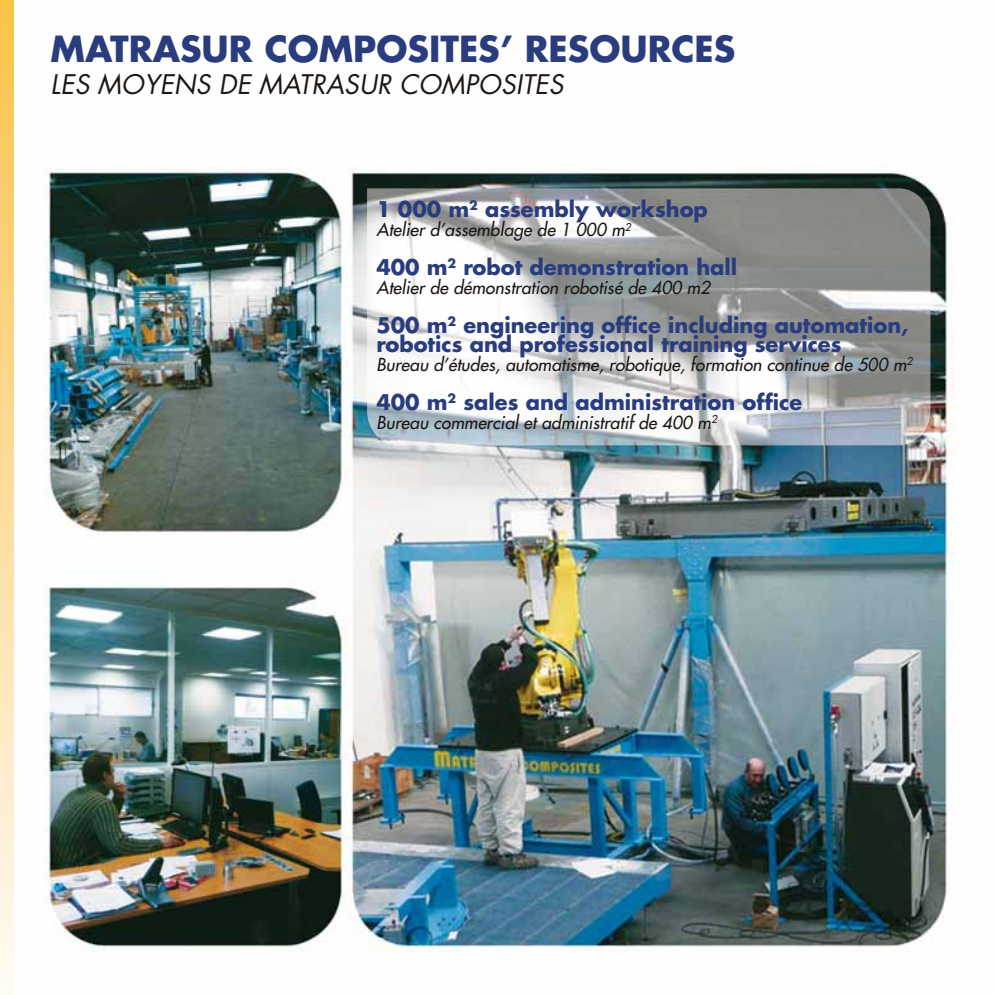
<style>
.page{position:relative;width:995px;height:995px;background:#fff}
.page>*{position:absolute;margin:0;border:0;box-sizing:border-box;transform-origin:0 0}
.t1{font:700 35px "Futura";color:#293c7e}
.t2{font:italic 26.25px "Futura";letter-spacing:.005em;color:#1d1714}
.t3{font:700 21px/19.2px "Futura";color:#293c7e}
.t4{font:italic 17.5px "Futura";letter-spacing:.005em;color:#1d1714}
</style>
<div class="page">
<img style="left:13px;top:0;width:941px;height:993px">
<img style="left:367px;top:188px;width:563px;height:257px">
<svg style="left:0;top:0;width:13px;height:993px;background:#fcdd9e"></svg>
<h1 class="t1" style="left:51px;top:28px;width:686px">MATRASUR COMPOSITES’ RESOURCES</h1>
<p class="t2" style="left:51px;top:68px;width:514px">LES MOYENS DE MATRASUR COMPOSITES</p>
<p class="t3" style="left:376px;top:199px;width:333px">1 000 m<sup>2</sup> assembly workshop</p>
<p class="t4" style="left:376px;top:219px;width:256px">Atelier d’assemblage de 1 000 m<sup>2</sup></p>
<p class="t3" style="left:376px;top:257px;width:362px">400 m<sup>2</sup> robot demonstration hall</p>
<p class="t4" style="left:376px;top:277px;width:335px">Atelier de démonstration robotisé de 400 m2</p>
<p class="t3" style="left:376px;top:315px;width:533px">500 m<sup>2</sup> engineering office including automation, robotics and professional training services</p>
<p class="t4" style="left:376px;top:354px;width:537px">Bureau d’études, automatisme, robotique, formation continue de 500 m<sup>2</sup></p>
<p class="t3" style="left:376px;top:392px;width:427px">400 m<sup>2</sup> sales and administration office</p>
<p class="t4" style="left:376px;top:412px;width:342px">Bureau commercial et administratif de 400 m<sup>2</sup></p>
</div>
